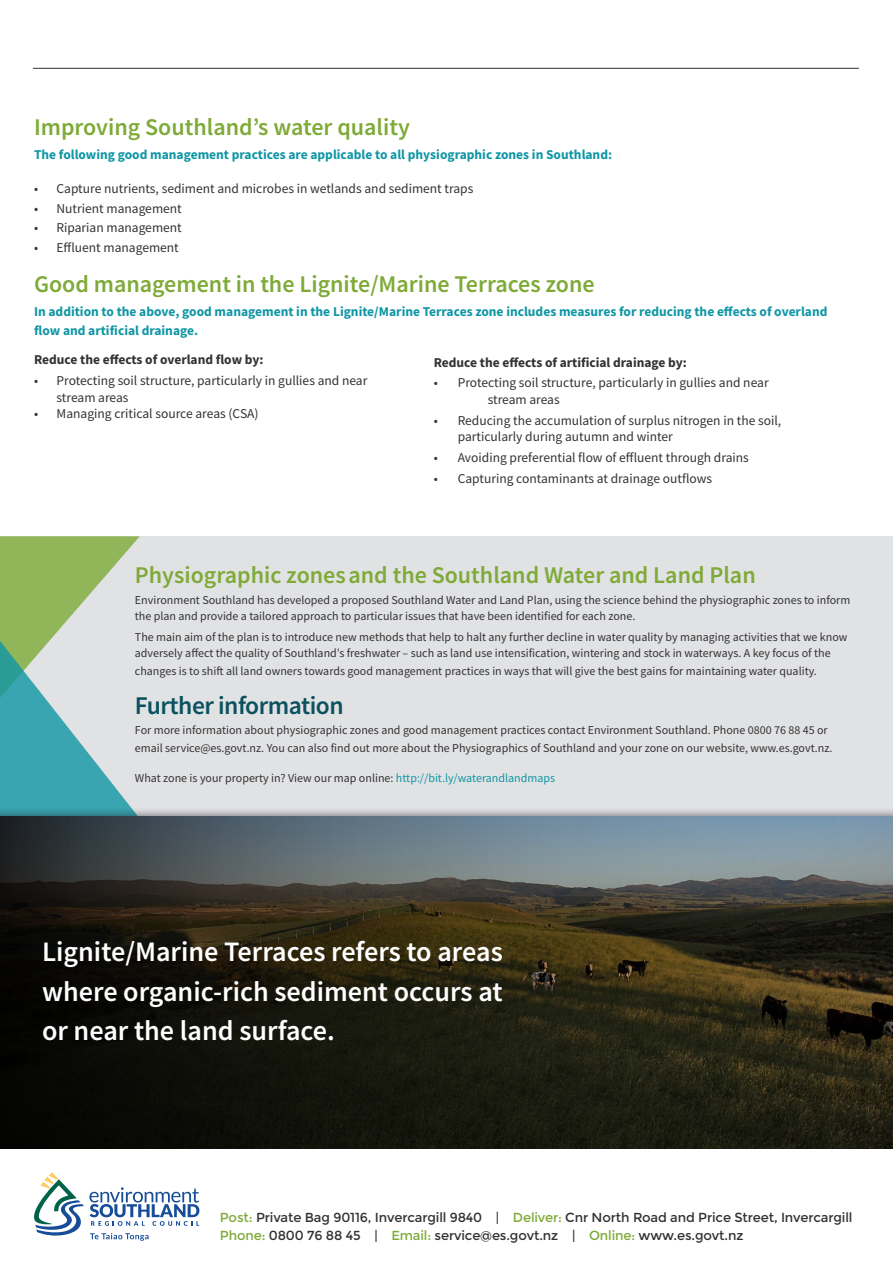
<style>
.page{position:relative;width:893px;height:1263px;background:#fff}
.page>*{position:absolute;margin:0;border:0;box-sizing:border-box;transform-origin:0 0}
.t1{font:600 28.2px/39.8px "Source Sans Pro";color:#fff;text-align:justify}
.t2{font:600 25.5px "Source Sans Pro";letter-spacing:-.02em;color:#0b515f}
.Pa0{font:600 24px "Source Sans Pro";color:#7eaa37}
.t3{font:13.5px/16.5px "Source Sans Pro";color:#333233}
.t4{font:700 13.5px/19.5px "Source Sans Pro";color:#0f96a5}
.t5{font:700 13.5px "Source Sans Pro";color:#333233}
.t6{font:13.05px "Montserrat";letter-spacing:-.01em;color:#333233}
.t7{font:12px/16.5px "Source Sans Pro";color:#333233}
.s1{color:#0f96a5}
.s2{color:#7eaa37}
</style>
<div class="page">
<div style="left:0;top:536px;width:893px;height:283px;background:#e1e2e4"></div>
<svg style="left:0;top:536px;width:140px;height:271px"></svg>
<div style="left:0;top:807px;width:893px;height:353px;background:#231f20;opacity:.75"></div>
<svg style="left:0;top:817px;width:893px;height:333px;background:#303128"></svg>
<hr style="left:33px;top:68px;width:826px;height:1px;background:#333233">
<div style="left:0;top:1150px;width:893px;height:113px;background:#fff"></div>
<svg style="left:34px;top:1172px;width:165px;height:69px"></svg>
<p class="Pa0" style="left:34px;top:111px;width:377px">Improving Southland’s water quality</p>
<p class="t4" style="left:34px;top:144px;width:580px">The following good management practices are applicable to all physiographic zones in Southland:</p>
<p class="t3" style="left:34px;top:180px;width:441px">• Capture nutrients, sediment and microbes in wetlands and sediment traps</p>
<p class="t3" style="left:34px;top:200px;width:149px">• Nutrient management</p>
<p class="t3" style="left:34px;top:219px;width:149px">• Riparian management</p>
<p class="t3" style="left:34px;top:239px;width:146px">• Effluent management</p>
<p class="Pa0" style="left:34px;top:268px;width:562px">Good management in the Lignite/Marine Terraces zone</p>
<p class="t4" style="left:34px;top:302px;width:795px">In addition to the above, good management in the Lignite/Marine Terraces zone includes measures for reducing the effects of overland flow and artificial drainage.</p>
<p class="t5" style="left:34px;top:351px;width:231px">Reduce the effects of overland flow by:</p>
<p class="t3" style="left:57px;top:372px;width:312px;text-indent:-23px">• Protecting soil structure, particularly in gullies and near stream areas</p>
<p class="t3" style="left:34px;top:405px;width:226px">• Managing critical source areas (CSA)</p>
<p class="t5" style="left:434px;top:353px;width:255px">Reduce the effects of artificial drainage by:</p>
<p class="t3" style="left:488px;top:375px;width:282px;text-indent:-54px">• Protecting soil structure, particularly in gullies and near stream areas</p>
<p class="t3" style="left:458px;top:412px;width:325px;text-indent:-24px">• Reducing the accumulation of surplus nitrogen in the soil, particularly during autumn and winter</p>
<p class="t3" style="left:434px;top:449px;width:317px">• Avoiding preferential flow of effluent through drains</p>
<p class="t3" style="left:434px;top:470px;width:280px">• Capturing contaminants at drainage outflows</p>
<p class="Pa0" style="left:135px;top:559px;width:622px">Physiographic zonesand the Southland Water and Land Plan</p>
<p class="t7" style="left:135px;top:591px;width:717px">Environment Southland has developed a proposed Southland Water and Land Plan, using the science behind the physiographic zones to inform the plan and provide a tailored approach to particular issues that have been identified for each zone.</p>
<p class="t7" style="left:135px;top:628px;width:714px">The main aim of the plan is to introduce new methods that help to halt any further decline in water quality by managing activities that we know adversely affect the quality of Southland’s freshwater – such as land use intensification, wintering and stock in waterways. A key focus of the</p>
<p class="t7" style="left:135px;top:663px;width:683px">changes is to shift all land owners towards good management practices in ways that will give the best gains for maintaining water quality.</p>
<p class="t2" style="left:135px;top:688px;width:210px">Further information</p>
<p class="t7" style="left:135px;top:721px;width:699px;line-height:18px">For more information about physiographic zones and good management practices contact Environment Southland. Phone 0800 76 88 45 or email service@es.govt.nz. You can also find out more about the Physiographics of Southland and your zone on our website, www.es.govt.nz.</p>
<p class="t7" style="left:135px;top:769px;width:422px">What zone is your property in? View our map online: <span class="s1">http://bit.ly/waterandlandmaps</span></p>
<p class="t1" style="left:42px;top:931px;width:462px">Lignite/Marine Terraces refers to areas where organic-rich sediment occurs at or near the land surface.</p>
<p class="t6" style="left:220px;top:1209px;width:634px"><span class="s2">Post:</span> Private Bag 90116, Invercargill 9840 | <span class="s2">Deliver:</span> Cnr North Road and Price Street, Invercargill</p>
<p class="t6" style="left:220px;top:1227px;width:525px"><span class="s2">Phone:</span> 0800 76 88 45 | <span class="s2">Email:</span> service@es.govt.nz | <span class="s2">Online:</span> www.es.govt.nz</p>
</div>
